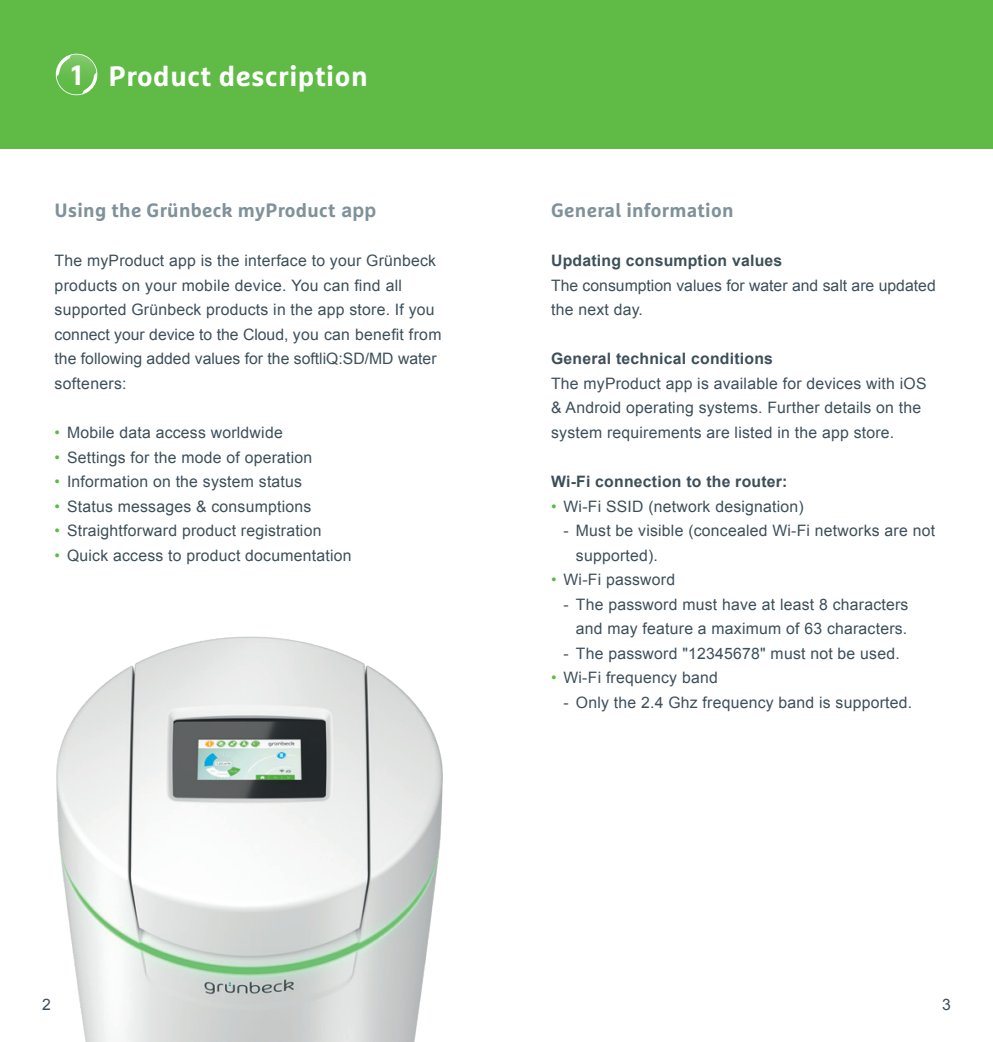
<style>
.page{position:relative;width:993px;height:1042px;background:#fff}
.page>*{position:absolute;margin:0;border:0;box-sizing:border-box;transform-origin:0 0}
.t1{font:700 28px "Marselis Pro";letter-spacing:.02em;color:#fff}
.t2{font:700 19.25px "Marselis Pro";letter-spacing:.015em;color:#7f919a}
.t3{font:15.75px/24.5px "Arial";letter-spacing:.015em;color:#3d4f59}
.t4{font:700 15.75px "Arial";letter-spacing:.015em;color:#3d4f59}
.s1{font-family:"Arial"}
.s2{color:#60bb46}
</style>
<div class="page">
<div style="left:0;top:0;width:992px;height:149px;background:#60bb46"></div>
<svg style="left:55px;top:53px;width:43px;height:43px"></svg>
<img style="left:56px;top:636px;width:387px;height:406px">
<h1 class="t1" style="left:71px;top:58px;width:13px">1</h1>
<h1 class="t1" style="left:109px;top:59px;width:260px">Product description</h1>
<p class="t2" style="left:55px;top:199px;width:323px">Using the Grünbeck myProduct <span class="s1">app</span></p>
<p class="t3" style="left:55px;top:249px;width:388px">The myProduct app is the interface to your Grünbeck products on your mobile device. You can find all supported Grünbeck products in the app store. If you connect your device to the Cloud, you can benefit from the following added values for the softliQ:SD/MD water softeners:</p>
<p class="t3" style="left:55px;top:420px;width:229px"><span class="s2">•</span> Mobile data access worldwide</p>
<p class="t3" style="left:55px;top:445px;width:259px"><span class="s2">•</span> Settings for the mode of operation</p>
<p class="t3" style="left:55px;top:469px;width:249px"><span class="s2">•</span> Information on the system status</p>
<p class="t3" style="left:55px;top:494px;width:258px"><span class="s2">•</span> Status messages &amp; consumptions</p>
<p class="t3" style="left:55px;top:518px;width:268px"><span class="s2">•</span> Straightforward product registration</p>
<p class="t3" style="left:55px;top:543px;width:298px"><span class="s2">•</span> Quick access to product documentation</p>
<p class="t2" style="left:551px;top:199px;width:184px">General information</p>
<p class="t4" style="left:551px;top:250px;width:233px">Updating consumption values</p>
<p class="t3" style="left:551px;top:273px;width:386px">The consumption values for water and salt are updated the next day.</p>
<p class="t4" style="left:551px;top:348px;width:223px">General technical conditions</p>
<p class="t3" style="left:551px;top:371px;width:377px">The myProduct app is available for devices with iOS &amp; Android operating systems. Further details on the system requirements are listed in the app store.</p>
<p class="t4" style="left:551px;top:471px;width:238px">Wi-Fi connection to the router:</p>
<p class="t3" style="left:551px;top:494px;width:254px"><span class="s2">•</span> Wi-Fi SSID (network designation)</p>
<p class="t3" style="left:575px;top:518px;width:360px;text-indent:-12px">- Must be visible (concealed Wi-Fi networks are not supported).</p>
<p class="t3" style="left:551px;top:567px;width:125px"><span class="s2">•</span> Wi-Fi password</p>
<p class="t3" style="left:563px;top:592px;width:346px;text-align:right">- The password must have at least 8 characters and may feature a maximum of 63 characters.</p>
<p class="t3" style="left:563px;top:641px;width:337px">- The password "12345678" must not be used.</p>
<p class="t3" style="left:551px;top:665px;width:168px"><span class="s2">•</span> Wi-Fi frequency band</p>
<p class="t3" style="left:563px;top:690px;width:350px">- Only the 2.4 Ghz frequency band is supported.</p>
<p class="t3" style="left:42px;top:992px;width:10px">2</p>
<p class="t3" style="left:941px;top:992px;width:10px">3</p>
</div>
